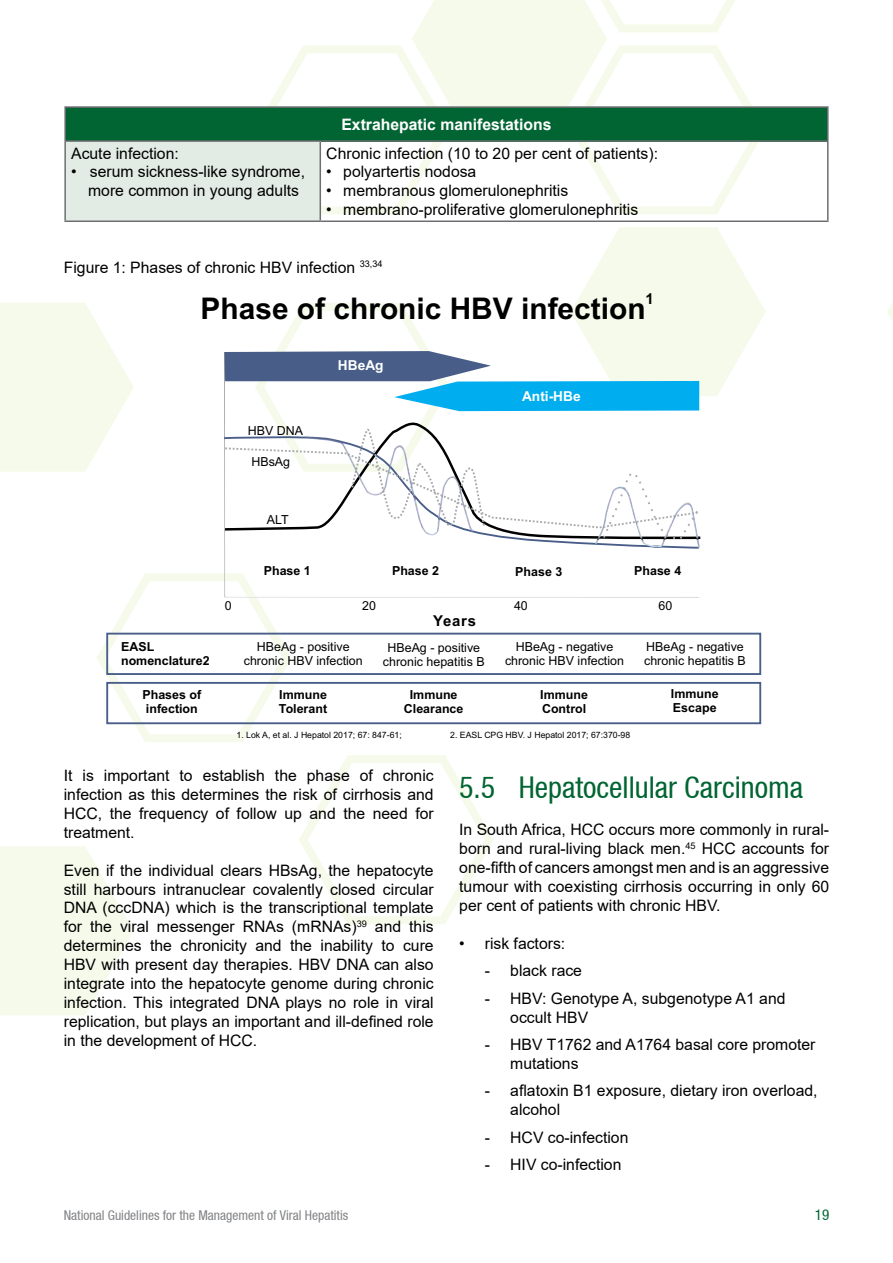
<style>
.page{position:relative;width:893px;height:1263px;background:#fff}
.page>*{position:absolute;margin:0;border:0;box-sizing:border-box;transform-origin:0 0}
.t1{font:30px "Helvetica Neuecon";color:#006532}
.t2{font:700 29.85px "Arial";color:#000}
.t3{font:15.75px/18.9px "Arial";color:#000}
.t4{font:700 15.75px "Arial";color:#fff}
.t5{font:700 15px "Arial";letter-spacing:.05em;color:#000}
.t6{font:15px "Helvetica Neuecon";color:#006532}
.t7{font:700 13.65px "Arial";color:#fff}
.t8{font:13.5px "Helvetica Neuecon";color:#808285}
.t9{font:12.45px/14px "Arial";color:#000;text-align:center}
.t10{font:700 12.45px/14px "Arial";color:#000}
.t11{font:8.7px "Arial";color:#000}
</style>
<div class="page">
<svg style="left:887px;top:303px;width:6px;height:18px"></svg>
<svg style="left:268px;top:0;width:491px;height:214px"></svg>
<svg style="left:0;top:303px;width:134px;height:169px"></svg>
<svg style="left:0;top:846px;width:134px;height:169px"></svg>
<svg style="left:299px;top:755px;width:195px;height:169px"></svg>
<svg style="left:96px;top:573px;width:196px;height:169px"></svg>
<div style="left:65px;top:107px;width:763px;height:34px;background:#006532"></div>
<div style="left:65px;top:141px;width:255px;height:80px;background:#e3ece4"></div>
<hr style="left:64px;top:106px;width:256px;height:2px;background:#6d6e71">
<hr style="left:64px;top:108px;width:2px;height:32px;background:#6d6e71">
<hr style="left:320px;top:106px;width:509px;height:2px;background:#6d6e71">
<hr style="left:827px;top:108px;width:2px;height:32px;background:#6d6e71">
<hr style="left:64px;top:140px;width:256px;height:2px;background:#6d6e71">
<hr style="left:64px;top:142px;width:2px;height:78px;background:#6d6e71">
<hr style="left:320px;top:140px;width:509px;height:2px;background:#6d6e71">
<hr style="left:320px;top:142px;width:1px;height:78px;background:#6d6e71">
<hr style="left:827px;top:142px;width:2px;height:78px;background:#6d6e71">
<hr style="left:64px;top:220px;width:256px;height:2px;background:#6d6e71">
<hr style="left:320px;top:220px;width:509px;height:2px;background:#6d6e71">
<svg style="left:234px;top:227px;width:532px;height:312px"></svg>
<img style="left:224px;top:352px;width:475px;height:246px">
<div style="left:106px;top:633px;width:655px;height:42px;border:2px solid #485e88"></div>
<div style="left:106px;top:682px;width:655px;height:42px;border:2px solid #485e88"></div>
<p class="t3" style="left:71px;top:143px;width:109px">Acute infection:</p>
<p class="t3" style="left:88px;top:162px;width:218px;text-indent:-17px">• serum sickness-like syndrome, more common in young adults</p>
<p class="t4" style="left:341px;top:113px;width:212px">Extrahepatic manifestations</p>
<p class="t3" style="left:326px;top:143px;width:333px">Chronic infection (10 to 20 per cent of patients):</p>
<p class="t3" style="left:326px;top:162px;width:152px">• polyartertis nodosa</p>
<p class="t3" style="left:326px;top:181px;width:243px">• membranous glomerulonephritis</p>
<p class="t3" style="left:326px;top:200px;width:313px">• membrano-proliferative glomerulonephritis</p>
<p class="t3" style="left:64px;top:258px;width:320px">Figure 1: Phases of chronic HBV infection <sup>33,34</sup></p>
<p class="t5" style="left:646px;top:288px;width:10px">1</p>
<h2 class="t2" style="left:201px;top:287px;width:446px">Phase of chronic HBV infection</h2>
<p class="t9" style="left:248px;top:424px;width:57px">HBV DNA</p>
<p class="t9" style="left:251px;top:454px;width:40px">HBsAg</p>
<p class="t9" style="left:267px;top:513px;width:23px">ALT</p>
<p class="t7" style="left:338px;top:355px;width:47px">HBeAg</p>
<p class="t7" style="left:522px;top:386px;width:60px">Anti-HBe</p>
<p class="t10" style="left:264px;top:564px;width:49px">Phase 1</p>
<p class="t10" style="left:392px;top:564px;width:49px">Phase 2</p>
<p class="t10" style="left:515px;top:564px;width:49px">Phase 3</p>
<p class="t10" style="left:634px;top:564px;width:49px">Phase 4</p>
<p class="t9" style="left:225px;top:598px;width:8px">0</p>
<p class="t9" style="left:362px;top:598px;width:15px">20</p>
<p class="t9" style="left:514px;top:598px;width:15px">40</p>
<p class="t9" style="left:659px;top:598px;width:15px">60</p>
<p class="t10" style="left:121px;top:640px;width:90px">EASL nomenclature2</p>
<p class="t10" style="left:142px;top:688px;width:60px">Phases of infection</p>
<p class="t10" style="left:279px;top:688px;width:50px">Immune<br>Tolerant</p>
<p class="t9" style="left:244px;top:640px;width:121px">HBeAg - positive chronic HBV infection</p>
<p class="t5" style="left:433px;top:610px;width:44px">Years</p>
<p class="t9" style="left:383px;top:640px;width:103px">HBeAg - positive chronic hepatitis B</p>
<p class="t9" style="left:505px;top:640px;width:121px">HBeAg - negative chronic HBV infection</p>
<p class="t9" style="left:644px;top:640px;width:103px;text-align:left">HBeAg - negative chronic hepatitis B</p>
<p class="t10" style="left:404px;top:688px;width:61px;text-align:center">Immune<br>Clearance</p>
<p class="t10" style="left:540px;top:688px;width:49px">Immune<br>Control</p>
<p class="t10" style="left:671px;top:687px;width:49px">Immune<br>Escape</p>
<p class="t11" style="left:237px;top:729px;width:167px">1. Lok A, et al. J Hepatol 2017; 67: 847-61;</p>
<p class="t11" style="left:450px;top:729px;width:182px">2. EASL CPG HBV. J Hepatol 2017; 67:370-98</p>
<p class="t3" style="left:64px;top:766px;width:371px;text-align:justify">It is important to establish the phase of chronic infection as this determines the risk of cirrhosis and HCC, the frequency of follow up and the need for treatment.</p>
<p class="t3" style="left:64px;top:860px;width:371px;text-align:justify">Even if the individual clears HBsAg, the hepatocyte still harbours intranuclear covalently closed circular DNA (cccDNA) which is the transcriptional template for the viral messenger RNAs (mRNAs)<sup>39</sup> and this determines the chronicity and the inability to cure HBV with present day therapies. HBV DNA can also integrate into the hepatocyte genome during chronic infection. This integrated DNA plays no role in viral replication, but plays an important and ill-defined role in the development of HCC.</p>
<h1 class="t1" style="left:459px;top:770px;width:345px">5.5 Hepatocellular Carcinoma</h1>
<p class="t3" style="left:459px;top:820px;width:371px;text-align:justify">In South Africa, HCC occurs more commonly in rural&shy;born and rural-living black men.<sup>45</sup> HCC accounts for one-fifth of cancers amongst men and is an aggressive tumour with coexisting cirrhosis occurring in only 60 per cent of patients with chronic HBV.</p>
<p class="t3" style="left:459px;top:934px;width:108px">• risk factors:</p>
<p class="t3" style="left:485px;top:961px;width:99px">- black race</p>
<p class="t3" style="left:510px;top:988px;width:277px;text-indent:-26px">- HBV: Genotype A, subgenotype A1 and occult HBV</p>
<p class="t3" style="left:510px;top:1035px;width:307px;text-indent:-26px">- HBV T1762 and A1764 basal core promoter mutations</p>
<p class="t3" style="left:510px;top:1081px;width:309px;text-indent:-26px">- aflatoxin B1 exposure, dietary iron overload, alcohol</p>
<p class="t3" style="left:485px;top:1127px;width:145px">- HCV co-infection</p>
<p class="t3" style="left:485px;top:1155px;width:138px">- HIV co-infection</p>
<p class="t8" style="left:64px;top:1207px;width:286px">National Guidelines for the Management of Viral Hepatitis</p>
<p class="t6" style="left:815px;top:1205px;width:16px">19</p>
</div>
